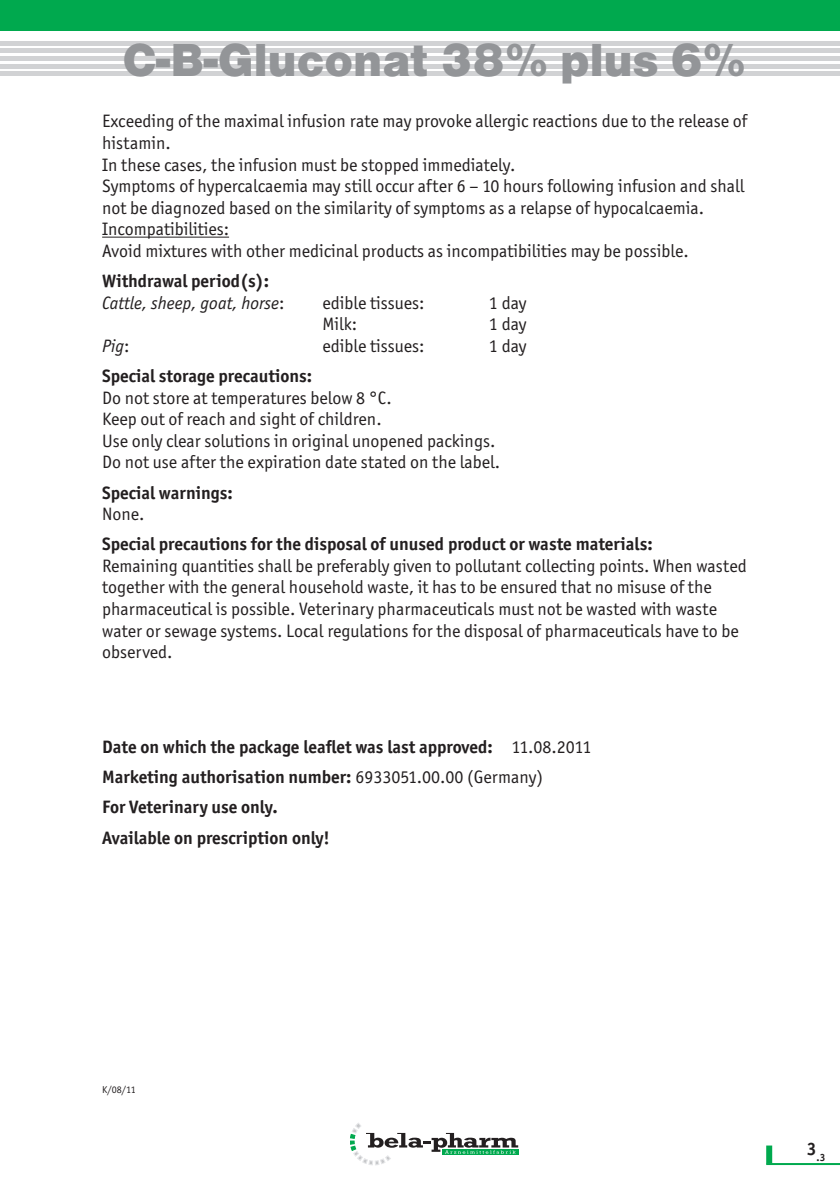
<style>
.page{position:relative;width:840px;height:1191px;background:#fff}
.page>*{position:absolute;margin:0;border:0;box-sizing:border-box;transform-origin:0 0}
.t1{font:48px "Nimbus San D Blac";color:#939598}
.t2{font:18px/21.6px "Officina San Itc T";color:#231f20}
.t3{font:700 18px/30px "Officina San Itc T";color:#231f20}
.t4{font:italic 18px/21.6px "Officina San Itc T";color:#231f20}
.t5{font:700 10.4px "Officina San Itc T";color:#231f20}
.t6{font:10px "Officina San Itc T";color:#231f20}
.s1{font-weight:700;font-style:normal}
.s2{font-style:normal}
.s3{font-weight:400}
</style>
<div class="page">
<hr style="left:0;top:41px;width:839px;height:4px;background:#d1d2d4">
<hr style="left:0;top:49px;width:839px;height:4px;background:#d1d2d4">
<hr style="left:0;top:56px;width:839px;height:4px;background:#d1d2d4">
<hr style="left:0;top:64px;width:839px;height:4px;background:#d1d2d4">
<hr style="left:0;top:72px;width:839px;height:4px;background:#d1d2d4">
<div style="left:0;top:0;width:839px;height:31px;background:#00a94e"></div>
<svg style="left:350px;top:1123px;width:168px;height:42px"></svg>
<svg style="left:766px;top:1145px;width:5px;height:18px"></svg>
<hr style="left:765px;top:1163px;width:74px;height:2px;background:#00a94e">
<hr style="left:102px;top:237px;width:127px;height:1px;background:#231f20">
<h1 class="t1" style="left:122px;top:32px;width:624px">C-B-Gluconat 38% plus 6%</h1>
<p class="t2" style="left:102px;top:110px;width:646px">Exceeding of the maximal infusion rate may provoke allergic reactions due to the release of histamin.<br>In these cases, the infusion must be stopped immediately.<br>Symptoms of hypercalcaemia may still occur after 6 – 10 hours following infusion and shall not be diagnozed based on the similarity of symptoms as a relapse of hypocalcaemia.<br>Incompatibilities:<br>Avoid mixtures with other medicinal products as incompatibilities may be possible.</p>
<p class="t4" style="left:102px;top:270px;width:184px"><span class="s1">Withdrawal period(s):<br></span>Cattle, sheep, goat, horse<span class="s2">:</span></p>
<p class="t2" style="left:322px;top:292px;width:104px">edible tissues:</p>
<p class="t2" style="left:488px;top:292px;width:39px">1 day</p>
<p class="t2" style="left:322px;top:313px;width:36px">Milk:</p>
<p class="t2" style="left:488px;top:313px;width:39px">1 day</p>
<p class="t4" style="left:102px;top:335px;width:29px">Pig<span class="s2">:</span></p>
<p class="t2" style="left:322px;top:335px;width:104px">edible tissues:</p>
<p class="t2" style="left:488px;top:335px;width:39px">1 day</p>
<p class="t3" style="left:102px;top:361px;width:211px">Special storage precautions:</p>
<p class="t2" style="left:102px;top:386px;width:399px">Do not store at temperatures below 8 °C.<br>Keep out of reach and sight of children.<br>Use only clear solutions in original unopened packings.<br>Do not use after the expiration date stated on the label.</p>
<p class="t3" style="left:102px;top:477px;width:132px">Special warnings:</p>
<p class="t2" style="left:102px;top:503px;width:44px">None.</p>
<p class="t3" style="left:102px;top:529px;width:551px">Special precautions for the disposal of unused product or waste materials:</p>
<p class="t2" style="left:102px;top:555px;width:645px">Remaining quantities shall be preferably given to pollutant collecting points. When wasted together with the general household waste, it has to be ensured that no misuse of the pharmaceutical is possible. Veterinary pharmaceuticals must not be wasted with waste water or sewage systems. Local regulations for the disposal of pharmaceuticals have to be observed.</p>
<p class="t3" style="left:102px;top:732px;width:490px">Date on which the package leaflet was last approved: <span class="s3">11.08.2011<br></span>Marketing authorisation number: <span class="s3">6933051.00.00 (Germany)<br></span>For Veterinary use only.<br>Available on prescription only!</p>
<p class="t6" style="left:102px;top:1084px;width:35px">K/08/11</p>
<p class="t5" style="left:806px;top:1150px;width:20px"><sup>3</sup>.3</p>
</div>
